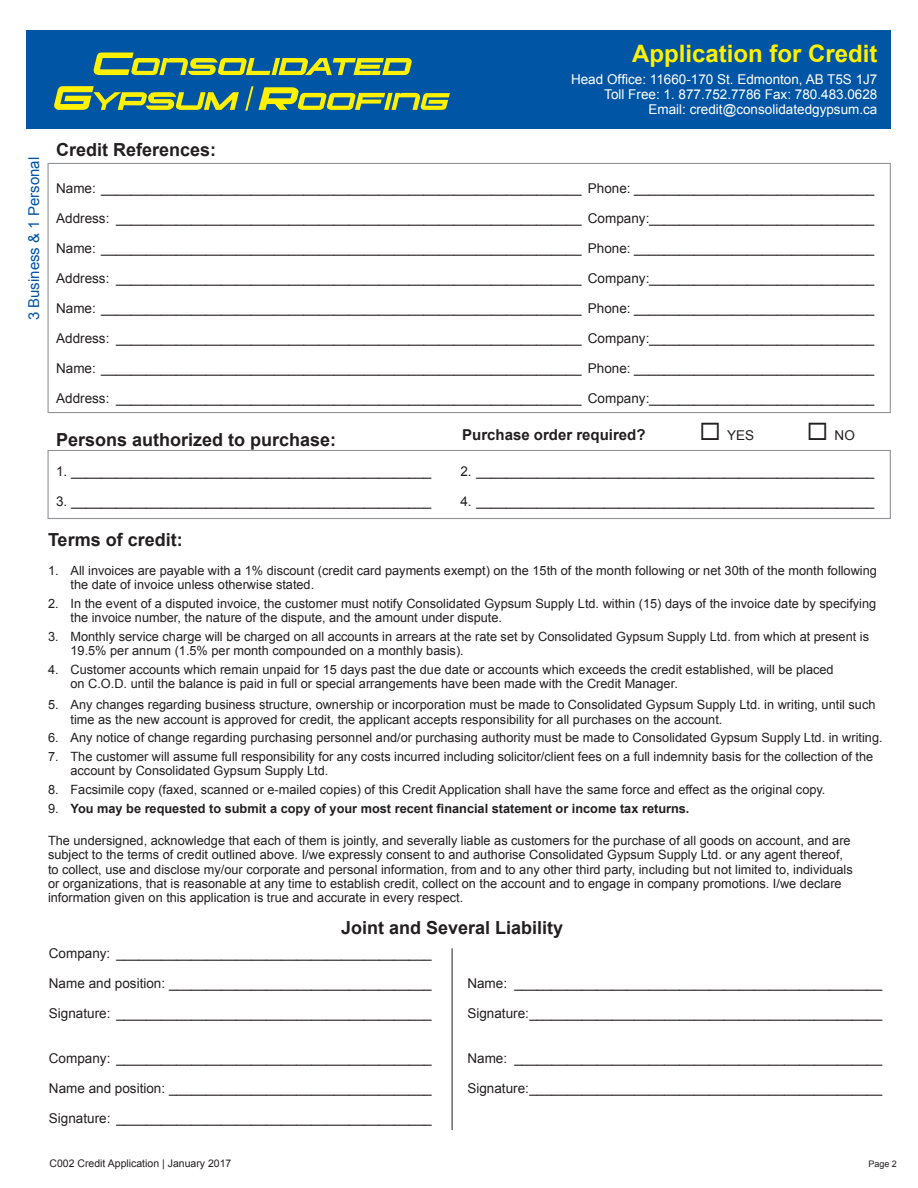
<style>
.page{position:relative;width:918px;height:1188px;background:#fff}
.page>*{position:absolute;margin:0;border:0;box-sizing:border-box;transform-origin:0 0}
.t1{font:700 24px "Arial";color:#fff101}
.t2{font:700 18px "Arial";color:#231f20}
.t3{font:700 15px "Arial";color:#231f20}
.t4{font:15px "Arial";color:#0155a5}
.t5{font:13.5px "Arial";color:#231f20}
.t6{font:13.5px/15px "Arial";color:#fff;text-align:right}
.t7{font:12.75px/14.2px "Arial";color:#231f20}
.t8{font:700 12.75px "Arial";color:#231f20}
.t9{font:10.5px "Arial";color:#231f20}
.t10{font:9px "Arial";color:#231f20}
.s1{font-weight:400}
</style>
<div class="page">
<div style="left:26px;top:30px;width:864px;height:99px;background:#0155a5"></div>
<svg style="left:54px;top:53px;width:396px;height:58px"></svg>
<hr style="left:452px;top:948px;width:1px;height:182px;background:#231f20">
<div style="left:48px;top:163px;width:843px;height:250px;border:1px solid #939598"></div>
<div style="left:48px;top:450px;width:843px;height:69px;border:1px solid #939598"></div>
<h1 class="t1" style="left:632px;top:38px;width:247px">Application for Credit</h1>
<p class="t6" style="left:571px;top:72px;width:308px">Head Office: 11660-170 St. Edmonton, AB T5S 1J7<br>Toll Free: 1. 877.752.7786 Fax: 780.483.0628<br>Email: credit@consolidatedgypsum.ca</p>
<p class="t4" style="left:24px;top:320px;width:165px;rotate:-90deg">3 Business &amp; 1 Personal</p>
<h2 class="t2" style="left:56px;top:138px;width:162px">Credit References:</h2>
<p class="t5" style="left:56px;top:179px;width:820px">Name: ________________________________________________________________ Phone: ________________________________</p>
<p class="t5" style="left:56px;top:209px;width:820px">Address: ______________________________________________________________ Company:______________________________</p>
<p class="t5" style="left:56px;top:239px;width:820px">Name: ________________________________________________________________ Phone: ________________________________</p>
<p class="t5" style="left:56px;top:269px;width:820px">Address: ______________________________________________________________ Company:______________________________</p>
<p class="t5" style="left:56px;top:299px;width:820px">Name: ________________________________________________________________ Phone: ________________________________</p>
<p class="t5" style="left:56px;top:329px;width:820px">Address: ______________________________________________________________ Company:______________________________</p>
<p class="t5" style="left:56px;top:359px;width:820px">Name: ________________________________________________________________ Phone: ________________________________</p>
<p class="t5" style="left:56px;top:389px;width:820px">Address: ______________________________________________________________ Company:______________________________</p>
<p class="t3" style="left:462px;top:425px;width:185px">Purchase order required?</p>
<p class="t5" style="left:699px;top:426px;width:56px">◻ YES</p>
<p class="t5" style="left:807px;top:426px;width:50px">◻ NO</p>
<h2 class="t2" style="left:56px;top:428px;width:282px">Persons authorized to purchase:</h2>
<p class="t5" style="left:56px;top:462px;width:377px">1. ________________________________________________</p>
<p class="t5" style="left:460px;top:462px;width:416px">2. _____________________________________________________</p>
<p class="t5" style="left:56px;top:492px;width:377px">3. ________________________________________________</p>
<p class="t5" style="left:460px;top:492px;width:416px">4. _____________________________________________________</p>
<h2 class="t2" style="left:48px;top:528px;width:136px">Terms of credit:</h2>
<p class="t7" style="left:71px;top:564px;width:808px;text-indent:-23px">1. All invoices are payable with a 1% discount (credit card payments exempt) on the 15th of the month following or net 30th of the month following the date of invoice unless otherwise stated.</p>
<p class="t7" style="left:71px;top:597px;width:807px;text-indent:-23px">2. In the event of a disputed invoice, the customer must notify Consolidated Gypsum Supply Ltd. within (15) days of the invoice date by specifying the invoice number, the nature of the dispute, and the amount under dispute.</p>
<p class="t7" style="left:71px;top:630px;width:800px;text-indent:-23px">3. Monthly service charge will be charged on all accounts in arrears at the rate set by Consolidated Gypsum Supply Ltd. from which at present is<br>19.5% per annum (1.5% per month compounded on a monthly basis).</p>
<p class="t7" style="left:71px;top:663px;width:765px;text-indent:-23px">4. Customer accounts which remain unpaid for 15 days past the due date or accounts which exceeds the credit established, will be placed on C.O.D. until the balance is paid in full or special arrangements have been made with the Credit Manager.</p>
<p class="t7" style="left:71px;top:698px;width:807px;text-indent:-23px">5. Any changes regarding business structure, ownership or incorporation must be made to Consolidated Gypsum Supply Ltd. in writing, until such time as the new account is approved for credit, the applicant accepts responsibility for all purchases on the account.</p>
<p class="t7" style="left:48px;top:731px;width:836px">6. Any notice of change regarding purchasing personnel and/or purchasing authority must be made to Consolidated Gypsum Supply Ltd. in writing.</p>
<p class="t7" style="left:71px;top:750px;width:804px;text-indent:-23px">7. The customer will assume full responsibility for any costs incurred including solicitor/client fees on a full indemnity basis for the collection of the account by Consolidated Gypsum Supply Ltd.</p>
<p class="t7" style="left:48px;top:783px;width:779px">8. Facsimile copy (faxed, scanned or e-mailed copies) of this Credit Application shall have the same force and effect as the original copy.</p>
<p class="t8" style="left:48px;top:800px;width:643px"><span class="s1">9.</span> You may be requested to submit a copy of your most recent financial statement or income tax returns.</p>
<p class="t7" style="left:48px;top:834px;width:806px">The undersigned, acknowledge that each of them is jointly, and severally liable as customers for the purchase of all goods on account, and are subject to the terms of credit outlined above. I/we expressly consent to and authorise Consolidated Gypsum Supply Ltd. or any agent thereof, to collect, use and disclose my/our corporate and personal information, from and to any other third party, including but not limited to, individuals or organizations, that is reasonable at any time to establish credit, collect on the account and to engage in company promotions. I/we declare information given on this application is true and accurate in every respect.</p>
<h2 class="t2" style="left:341px;top:916px;width:224px">Joint and Several Liability</h2>
<p class="t5" style="left:49px;top:945px;width:384px">Company: __________________________________________</p>
<p class="t5" style="left:49px;top:975px;width:384px">Name and position: ___________________________________</p>
<p class="t5" style="left:467px;top:975px;width:416px">Name: _________________________________________________</p>
<p class="t5" style="left:49px;top:1005px;width:384px">Signature: __________________________________________</p>
<p class="t5" style="left:467px;top:1005px;width:416px">Signature:_______________________________________________</p>
<p class="t5" style="left:49px;top:1050px;width:384px">Company: __________________________________________</p>
<p class="t5" style="left:467px;top:1050px;width:416px">Name: _________________________________________________</p>
<p class="t5" style="left:49px;top:1080px;width:384px">Name and position: ___________________________________</p>
<p class="t5" style="left:467px;top:1080px;width:416px">Signature:_______________________________________________</p>
<p class="t5" style="left:49px;top:1110px;width:384px">Signature: __________________________________________</p>
<p class="t9" style="left:50px;top:1156px;width:183px">C002 Credit Application | January 2017</p>
<p class="t10" style="left:868px;top:1158px;width:30px">Page 2</p>
</div>
